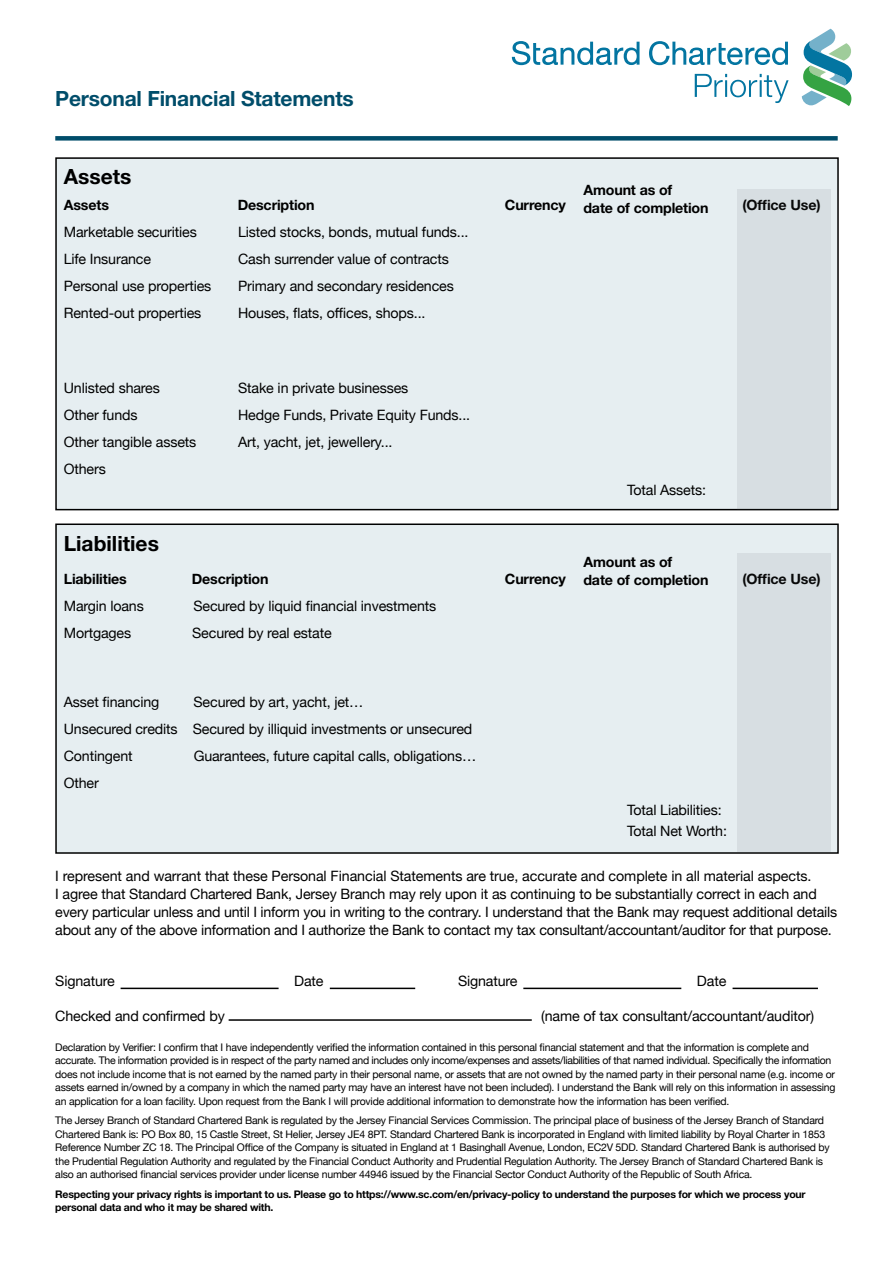
<style>
.page{position:relative;width:893px;height:1263px;background:#fff}
.page>*{position:absolute;margin:0;border:0;box-sizing:border-box;transform-origin:0 0}
.t1{font:700 21px "Helvetica Neue";letter-spacing:-.01em;color:#004d6a}
.t2{font:700 21px "Helvetica Neue";color:#000}
.t3{font:14.25px/18px "Helvetica Neue";letter-spacing:-.01em;color:#000}
.t4{font:700 14.25px/18px "Helvetica Neue";letter-spacing:-.01em;color:#000}
.t5{font:10.5px/13.5px "Helvetica Neue";letter-spacing:-.02em;color:#000}
.t6{font:700 10.5px/13.5px "Helvetica Neue";letter-spacing:-.02em;color:#000}
</style>
<div class="page">
<div style="left:56px;top:158px;width:782px;height:352px;background:#e6eef1"></div>
<div style="left:55px;top:157px;width:784px;height:353px;border:2px solid #000"></div>
<div style="left:56px;top:524px;width:782px;height:329px;background:#e6eef1"></div>
<div style="left:55px;top:523px;width:784px;height:331px;border:2px solid #000"></div>
<div style="left:55px;top:136px;width:783px;height:5px;background:#004d6a"></div>
<div style="left:737px;top:190px;width:94px;height:320px;background:#d7dee2"></div>
<div style="left:737px;top:554px;width:94px;height:298px;background:#d7dee2"></div>
<hr style="left:121px;top:988px;width:158px;height:1px;background:#000">
<hr style="left:523px;top:988px;width:158px;height:1px;background:#000">
<hr style="left:229px;top:1019px;width:303px;height:2px;background:#000">
<hr style="left:330px;top:988px;width:85px;height:1px;background:#000">
<hr style="left:732px;top:988px;width:86px;height:1px;background:#000">
<svg style="left:802px;top:29px;width:50px;height:77px"></svg>
<svg style="left:512px;top:41px;width:127px;height:24px"></svg>
<svg style="left:649px;top:41px;width:139px;height:24px"></svg>
<svg style="left:695px;top:74px;width:94px;height:29px"></svg>
<h1 class="t1" style="left:55px;top:86px;width:300px">Personal Financial Statements</h1>
<h1 class="t2" style="left:64px;top:164px;width:69px">Assets</h1>
<h2 class="t4" style="left:64px;top:195px;width:47px">Assets</h2>
<h2 class="t4" style="left:238px;top:195px;width:78px">Description</h2>
<h2 class="t4" style="left:505px;top:195px;width:63px">Currency</h2>
<h2 class="t4" style="left:742px;top:195px;width:80px">(Office Use)</h2>
<h2 class="t3" style="left:64px;top:224px;width:135px">Marketable securities</h2>
<h2 class="t3" style="left:238px;top:224px;width:232px">Listed stocks, bonds, mutual funds...</h2>
<h2 class="t3" style="left:64px;top:251px;width:89px">Life Insurance</h2>
<h2 class="t3" style="left:238px;top:251px;width:212px">Cash surrender value of contracts</h2>
<h2 class="t3" style="left:64px;top:278px;width:149px">Personal use properties</h2>
<h2 class="t3" style="left:238px;top:278px;width:217px">Primary and secondary residences</h2>
<h2 class="t3" style="left:64px;top:305px;width:139px">Rented-out properties</h2>
<h2 class="t3" style="left:238px;top:305px;width:189px">Houses, flats, offices, shops...</h2>
<h2 class="t4" style="left:583px;top:180px;width:127px">Amount as of<br>date of completion</h2>
<h2 class="t3" style="left:64px;top:380px;width:98px">Unlisted shares</h2>
<h2 class="t3" style="left:238px;top:380px;width:172px">Stake in private businesses</h2>
<h2 class="t3" style="left:64px;top:407px;width:75px">Other funds</h2>
<h2 class="t3" style="left:238px;top:407px;width:234px">Hedge Funds, Private Equity Funds...</h2>
<h2 class="t3" style="left:64px;top:434px;width:134px">Other tangible assets</h2>
<h2 class="t3" style="left:238px;top:434px;width:156px">Art, yacht, jet, jewellery...</h2>
<h2 class="t3" style="left:64px;top:461px;width:44px">Others</h2>
<h2 class="t3" style="left:627px;top:482px;width:81px">Total Assets:</h2>
<h1 class="t2" style="left:64px;top:530px;width:97px">Liabilities</h1>
<h2 class="t4" style="left:64px;top:569px;width:65px">Liabilities</h2>
<h2 class="t4" style="left:192px;top:569px;width:78px">Description</h2>
<h2 class="t4" style="left:505px;top:569px;width:63px">Currency</h2>
<h2 class="t4" style="left:742px;top:569px;width:80px">(Office Use)</h2>
<h2 class="t3" style="left:64px;top:597px;width:82px">Margin loans</h2>
<h2 class="t3" style="left:193px;top:597px;width:244px">Secured by liquid financial investments</h2>
<h2 class="t3" style="left:64px;top:624px;width:69px">Mortgages</h2>
<h2 class="t3" style="left:192px;top:624px;width:141px">Secured by real estate</h2>
<h2 class="t4" style="left:583px;top:552px;width:127px">Amount as of<br>date of completion</h2>
<h2 class="t3" style="left:64px;top:689px;width:410px;line-height:27px;text-indent:130px">Secured by art, yacht, jet…<br>Unsecured credits Secured by illiquid investments or unsecured<br>Contingent</h2>
<h2 class="t3" style="left:64px;top:693px;width:97px">Asset financing</h2>
<h2 class="t3" style="left:194px;top:747px;width:284px">Guarantees, future capital calls, obligations…</h2>
<h2 class="t3" style="left:64px;top:774px;width:37px">Other</h2>
<h2 class="t3" style="left:627px;top:800px;width:101px;line-height:21px">Total Liabilities:<br>Total Net Worth:</h2>
<p class="t3" style="left:55px;top:868px;width:783px">I represent and warrant that these Personal Financial Statements are true, accurate and complete in all material aspects.<br>I agree that Standard Chartered Bank, Jersey Branch may rely upon it as continuing to be substantially correct in each and every particular unless and until I inform you in writing to the contrary. I understand that the Bank may request additional details about any of the above information and I authorize the Bank to contact my tax consultant/accountant/auditor for that purpose.</p>
<h2 class="t3" style="left:55px;top:972px;width:61px">Signature</h2>
<h2 class="t3" style="left:294px;top:972px;width:31px">Date</h2>
<h2 class="t3" style="left:55px;top:1008px;width:171px">Checked and confirmed by</h2>
<h2 class="t3" style="left:541px;top:1008px;width:274px">(name of tax consultant/accountant/auditor)</h2>
<h2 class="t3" style="left:458px;top:972px;width:61px">Signature</h2>
<h2 class="t3" style="left:697px;top:972px;width:31px">Date</h2>
<p class="t5" style="left:55px;top:1041px;width:782px">Declaration by Verifier: I confirm that I have independently verified the information contained in this personal financial statement and that the information is complete and accurate. The information provided is in respect of the party named and includes only income/expenses and assets/liabilities of that named individual. Specifically the information does not include income that is not earned by the named party in their personal name, or assets that are not owned by the named party in their personal name (e.g. income or assets earned in/owned by a company in which the named party may have an interest have not been included). I understand the Bank will rely on this information in assessing an application for a loan facility. Upon request from the Bank I will provide additional information to demonstrate how the information has been verified.</p>
<p class="t5" style="left:55px;top:1114px;width:776px">The Jersey Branch of Standard Chartered Bank is regulated by the Jersey Financial Services Commission. The principal place of business of the Jersey Branch of Standard Chartered Bank is: PO Box 80, 15 Castle Street, St Helier, Jersey JE4 8PT. Standard Chartered Bank is incorporated in England with limited liability by Royal Charter in 1853<br>Reference Number ZC 18. The Principal Office of the Company is situated in England at 1 Basinghall Avenue, London, EC2V 5DD. Standard Chartered Bank is authorised by the Prudential Regulation Authority and regulated by the Financial Conduct Authority and Prudential Regulation Authority. The Jersey Branch of Standard Chartered Bank is also an authorised financial services provider under license number 44946 issued by the Financial Sector Conduct Authority of the Republic of South Africa.</p>
<p class="t6" style="left:55px;top:1187px;width:752px">Respecting your privacy rights is important to us. Please go to https://www.sc.com/en/privacy-policy to understand the purposes for which we process your personal data and who it may be shared with.</p>
</div>
